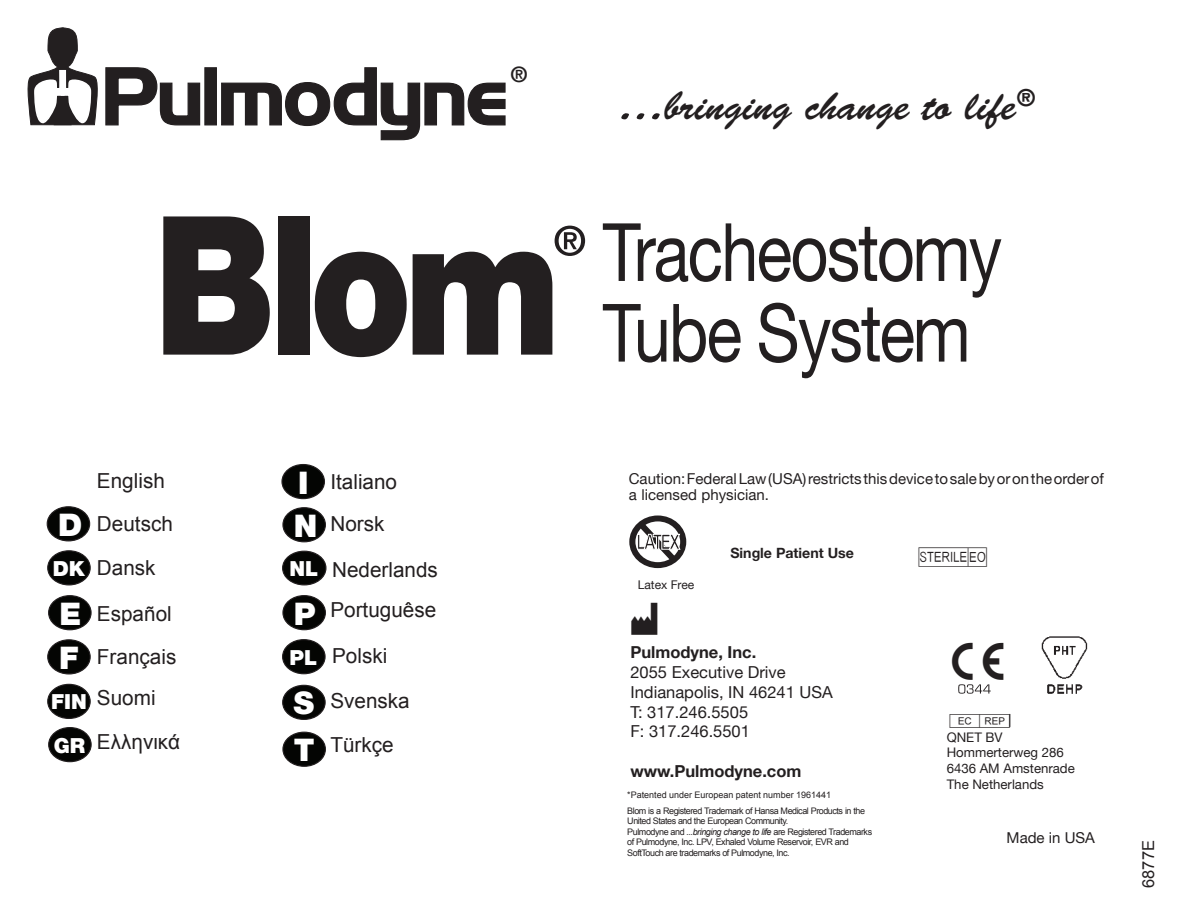
<style>
.page{position:relative;width:1188px;height:918px;background:#fff}
.page>*{position:absolute;margin:0;border:0;box-sizing:border-box;transform-origin:0 0}
.t1{font:45px "mdd en 980";color:#231f20}
.t2{font:41.25px "mdd en 980";color:#231f20}
.t3{font:40.8px "Brush Script Std";color:#231f20;scale:1.25 1}
.t4{font:35.7px "mdd en 980";color:#231f20}
.t5{font:33px "mdd en 980";color:#231f20}
.t6{font:900 31.05px/43.2px "Helvetica Neue";color:#fff}
.t7{font:20.7px/43.7px "Arial";color:#231f20}
.t8{font:900 20.7px/43.2px "Helvetica Neue";color:#fff}
.t9{font:16.5px/19.8px "Helvetica Neue";color:#231f20}
.t10{font:700 16.5px "Helvetica Neue";color:#231f20}
.t11{font:16.5px "Arial";color:#231f20}
.t12{font:15px/16.5px "Helvetica Neue";color:#231f20}
.t13{font:700 14.1px "Helvetica Neue";color:#231f20}
.t14{font:13.2px/15.9px "Helvetica Neue";color:#231f20}
.t15{font:12px "Helvetica Neue";color:#231f20}
.t16{font:9px/10.5px "Arial";letter-spacing:-.05em;color:#231f20}
.t17{font:9px "Arial";color:#231f20}
.s1{font-style:italic}
</style>
<div class="page">
<svg style="left:163px;top:216px;width:107px;height:139px"></svg>
<div style="left:278px;top:216px;width:32px;height:139px;background:#231f20"></div>
<svg style="left:315px;top:252px;width:92px;height:105px"></svg>
<svg style="left:413px;top:226px;width:172px;height:129px"></svg>
<svg style="left:603px;top:223px;width:398px;height:155px"></svg>
<div style="left:629px;top:515px;width:57px;height:53px;border:6px solid #231f20;border-radius:50%"></div>
<svg style="left:633px;top:516px;width:49px;height:52px"></svg>
<svg style="left:27px;top:27px;width:174px;height:99px"></svg>
<div style="left:204px;top:67px;width:13px;height:58px;background:#231f20;border:1px solid #231f20"></div>
<svg style="left:958px;top:684px;width:33px;height:10px"></svg>
<svg style="left:1009px;top:714px;width:1px;height:13px"></svg>
<img style="left:1041px;top:636px;width:47px;height:58px">
<div style="left:47px;top:507px;width:43px;height:34px;background:#040503;border-radius:50%"></div>
<div style="left:47px;top:506px;width:43px;height:35px;border:1px solid #231f20;border-radius:50%"></div>
<div style="left:48px;top:551px;width:42px;height:34px;background:#040503;border-radius:50%"></div>
<div style="left:47px;top:550px;width:44px;height:35px;border:1px solid #231f20;border-radius:50%"></div>
<div style="left:48px;top:640px;width:42px;height:34px;background:#040503;border-radius:50%"></div>
<div style="left:47px;top:639px;width:44px;height:36px;border:1px solid #231f20;border-radius:50%"></div>
<div style="left:49px;top:596px;width:42px;height:34px;background:#040503;border-radius:50%"></div>
<div style="left:48px;top:595px;width:44px;height:35px;border:1px solid #231f20;border-radius:50%"></div>
<div style="left:48px;top:684px;width:42px;height:34px;background:#040503;border-radius:50%"></div>
<div style="left:47px;top:684px;width:44px;height:35px;border:1px solid #231f20;border-radius:50%"></div>
<div style="left:49px;top:728px;width:42px;height:34px;background:#040503;border-radius:50%"></div>
<div style="left:48px;top:727px;width:44px;height:35px;border:1px solid #231f20;border-radius:50%"></div>
<div style="left:282px;top:465px;width:42px;height:34px;background:#040503;border-radius:50%"></div>
<div style="left:281px;top:464px;width:44px;height:35px;border:1px solid #231f20;border-radius:50%"></div>
<div style="left:283px;top:508px;width:42px;height:34px;background:#040503;border-radius:50%"></div>
<div style="left:282px;top:507px;width:44px;height:35px;border:1px solid #231f20;border-radius:50%"></div>
<div style="left:283px;top:551px;width:43px;height:34px;background:#040503;border-radius:50%"></div>
<div style="left:282px;top:551px;width:45px;height:34px;border:1px solid #231f20;border-radius:50%"></div>
<div style="left:283px;top:596px;width:42px;height:34px;background:#040503;border-radius:50%"></div>
<div style="left:282px;top:595px;width:44px;height:35px;border:1px solid #231f20;border-radius:50%"></div>
<div style="left:283px;top:640px;width:42px;height:34px;background:#040503;border-radius:50%"></div>
<div style="left:282px;top:639px;width:44px;height:35px;border:1px solid #231f20;border-radius:50%"></div>
<div style="left:283px;top:685px;width:42px;height:34px;background:#040503;border-radius:50%"></div>
<div style="left:282px;top:685px;width:44px;height:35px;border:1px solid #231f20;border-radius:50%"></div>
<div style="left:283px;top:732px;width:42px;height:34px;background:#040503;border-radius:50%"></div>
<div style="left:282px;top:732px;width:44px;height:35px;border:1px solid #231f20;border-radius:50%"></div>
<svg style="left:221px;top:67px;width:285px;height:74px"></svg>
<h3 class="t6" style="left:58px;top:503px;width:26px">D</h3>
<h3 class="t8" style="left:53px;top:547px;width:34px">DK</h3>
<h3 class="t6" style="left:60px;top:592px;width:23px">E</h3>
<h3 class="t6" style="left:59px;top:636px;width:21px">F</h3>
<h3 class="t8" style="left:51px;top:680px;width:37px">FIN<br>GR</h3>
<h3 class="t7" style="left:97px;top:459px;width:77px">English<br>Deutsch<br>Dansk</h3>
<h3 class="t7" style="left:97px;top:592px;width:81px">Español<br>Français</h3>
<h3 class="t7" style="left:97px;top:676px;width:85px">Suomi<br>Eλληνικά</h3>
<h3 class="t6" style="left:294px;top:461px;width:25px">I<br>N</h3>
<h3 class="t8" style="left:290px;top:547px;width:30px">NL</h3>
<h3 class="t6" style="left:294px;top:592px;width:23px">P</h3>
<h3 class="t8" style="left:289px;top:636px;width:29px">PL</h3>
<h3 class="t6" style="left:294px;top:680px;width:23px;line-height:46.8px">S<br>T</h3>
<h3 class="t7" style="left:330px;top:461px;width:68px;line-height:42px">Italiano<br>Norsk</h3>
<h3 class="t7" style="left:330px;top:550px;width:109px;line-height:40.3px">Nederlands<br>Portuguêse</h3>
<h3 class="t7" style="left:332px;top:634px;width:57px">Polski</h3>
<h3 class="t7" style="left:330px;top:679px;width:81px">Svenska<br>Türkçe</h3>
<h3 class="t3" style="left:619px;top:83px;width:336px">...bringing change to life<sup>®</sup></h3>
<h3 class="t12" style="left:629px;top:470px;width:477px">Caution: Federal Law (USA) restricts this device to sale by or on the order of a licensed physician.</h3>
<h3 class="t15" style="left:638px;top:577px;width:58px">Latex Free</h3>
<h3 class="t4" style="left:629px;top:602px;width:31px">M</h3>
<h3 class="t13" style="left:730px;top:544px;width:125px">Single Patient Use</h3>
<h3 class="t10" style="left:630px;top:642px;width:127px">Pulmodyne, Inc.</h3>
<h3 class="t9" style="left:630px;top:662px;width:204px">2055 Executive Drive<br>Indianapolis, IN 46241 USA<br>T: 317.246.5505<br>F: 317.246.5501</h3>
<h3 class="t10" style="left:630px;top:761px;width:173px">www.Pulmodyne.com</h3>
<p class="t17" style="left:627px;top:789px;width:205px">*Patented under European patent number 1961441</p>
<p class="t16" style="left:627px;top:805px;width:246px">Blom is a Registered Trademark of Hansa Medical Products in the United States and the European Community.<br>Pulmodyne and <span class="s1">...bringing change to life</span> are Registered Trademarks of Pulmodyne, Inc. LPV, Exhaled Volume Reservoir, EVR and SoftTouch are trademarks of Pulmodyne, Inc.</p>
<h1 class="t1" style="left:914px;top:525px;width:76px">I</h1>
<h2 class="t2" style="left:950px;top:642px;width:59px">C</h2>
<h3 class="t5" style="left:947px;top:697px;width:68px">P</h3>
<h3 class="t14" style="left:947px;top:760px;width:130px">6436 AM Amstenrade<br>The Netherlands</h3>
<h3 class="t14" style="left:947px;top:729px;width:119px">QNET BV<br>Hommerterweg 286</h3>
<h3 class="t12" style="left:1007px;top:829px;width:90px">Made in USA</h3>
<h3 class="t11" style="left:1138px;top:888px;width:49px;rotate:-90deg">6877E</h3>
</div>
